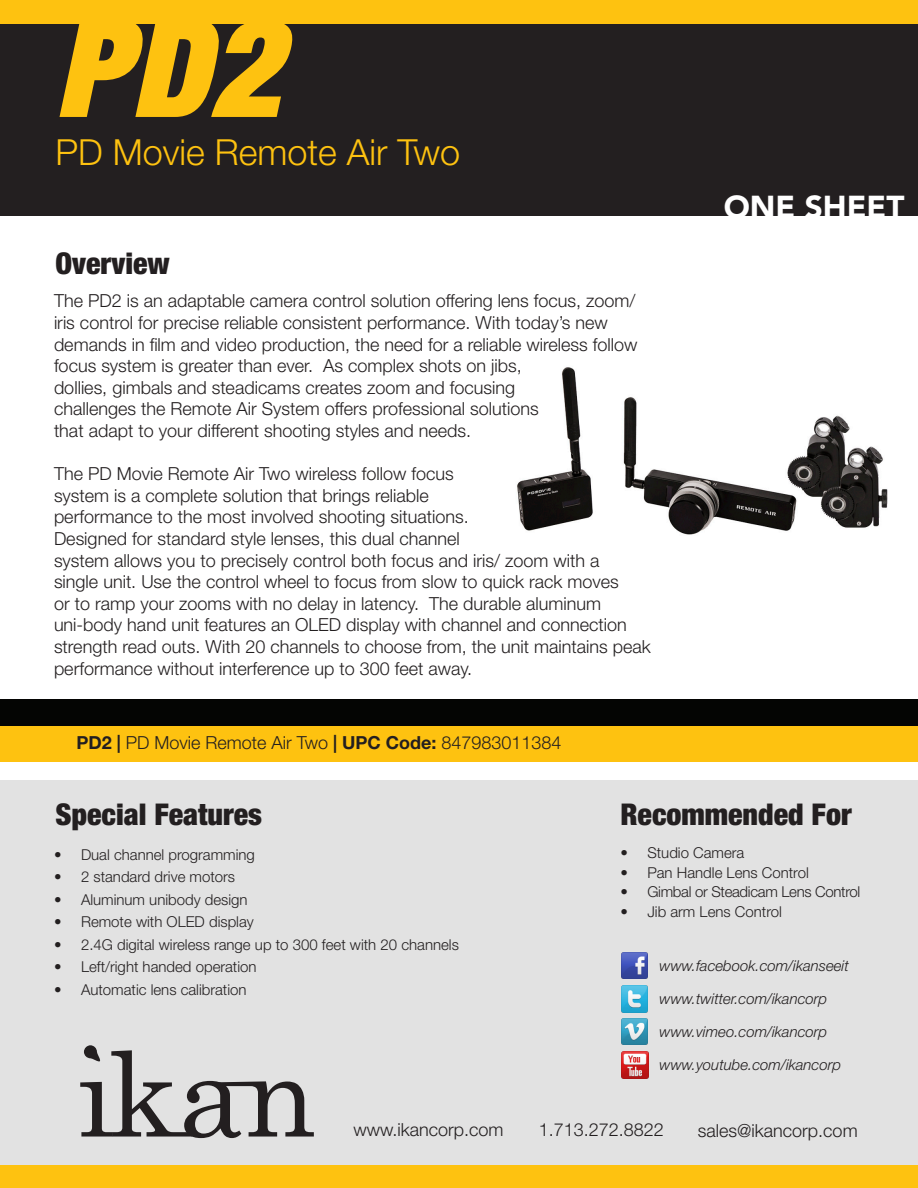
<style>
.page{position:relative;width:918px;height:1188px;background:#fff}
.page>*{position:absolute;margin:0;border:0;box-sizing:border-box;transform-origin:0 0}
.t1{font:italic 900 condensed 136.5px "Helvetica Neue LT Std";color:#fec210}
.t2{font:300 36px "Helvetica Neue LT Std";color:#fec210}
.t3{font:900 31.5px "Avenir LT Std";color:#fff}
.t4{font:900 condensed 30px "Helvetica Neue LT Std";color:#231f20}
.t5{font:300 18px/21.6px "Helvetica Neue LT Std";color:#231f20}
.t6{font:300 15px "Helvetica Neue LT Std";color:#231f20}
.t7{font:italic 300 15px "Helvetica Neue LT Std";color:#231f20}
.t8{font:300 15px "Helvetica Neue LT Std";letter-spacing:-.02em;color:#231f20}
.s1{font-weight:700}
</style>
<div class="page">
<div style="left:0;top:780px;width:918px;height:408px;background:#e2e2e2"></div>
<svg style="left:80px;top:1045px;width:234px;height:93px"></svg>
<div style="left:0;top:0;width:918px;height:216px;background:#231f20"></div>
<img style="left:517px;top:367px;width:371px;height:168px">
<div style="left:0;top:0;width:918px;height:24px;background:#fec210"></div>
<div style="left:0;top:724px;width:918px;height:38px;background:#fec210"></div>
<div style="left:0;top:699px;width:918px;height:27px;background:#040503"></div>
<div style="left:0;top:1165px;width:918px;height:23px;background:#fec210"></div>
<img style="left:621px;top:952px;width:27px;height:27px">
<img style="left:621px;top:985px;width:27px;height:28px">
<img style="left:621px;top:1018px;width:27px;height:27px">
<img style="left:621px;top:1051px;width:28px;height:28px">
<p class="t1" style="left:54px;top:-19px;width:227px">PD2</p>
<p class="t2" style="left:56px;top:131px;width:406px">PD Movie Remote Air Two</p>
<p class="t4" style="left:56px;top:245px;width:116px">Overview</p>
<p class="t5" style="left:54px;top:290px;width:585px">The PD2 is an adaptable camera control solution offering lens focus, zoom/ iris control for precise reliable consistent performance. With today’s new demands in film and video production, the need for a reliable wireless follow focus system is greater than ever. As complex shots on jibs,<br>dollies, gimbals and steadicams creates zoom and focusing<br>challenges the Remote Air System offers professional solutions<br>that adapt to your different shooting styles and needs.</p>
<p class="t5" style="left:54px;top:463px;width:598px">The PD Movie Remote Air Two wireless follow focus<br>system is a complete solution that brings reliable<br>performance to the most involved shooting situations.<br>Designed for standard style lenses, this dual channel<br>system allows you to precisely control both focus and iris/ zoom with a<br>single unit. Use the control wheel to focus from slow to quick rack moves<br>or to ramp your zooms with no delay in latency. The durable aluminum uni-body hand unit features an OLED display with channel and connection strength read outs. With 20 channels to choose from, the unit maintains peak performance without interference up to 300 feet away.</p>
<p class="t5" style="left:76px;top:732px;width:487px"><span class="s1">PD2 |</span> PD Movie Remote Air Two <span class="s1">| UPC Code:</span> 847983011384</p>
<p class="t3" style="left:724px;top:187px;width:182px">ONE SHEET</p>
<p class="t4" style="left:56px;top:796px;width:208px">Special Features</p>
<p class="t6" style="left:54px;top:845px;width:202px">• Dual channel programming</p>
<p class="t6" style="left:54px;top:868px;width:183px">• 2 standard drive motors</p>
<p class="t6" style="left:54px;top:890px;width:195px">• Aluminum unibody design</p>
<p class="t6" style="left:54px;top:913px;width:201px">• Remote with OLED display</p>
<p class="t6" style="left:54px;top:935px;width:406px">• 2.4G digital wireless range up to 300 feet with 20 channels</p>
<p class="t6" style="left:54px;top:958px;width:204px">• Left/right handed operation</p>
<p class="t6" style="left:54px;top:980px;width:194px">• Automatic lens calibration</p>
<p class="t4" style="left:620px;top:796px;width:233px">Recommended For</p>
<p class="t6" style="left:620px;top:844px;width:125px">• Studio Camera</p>
<p class="t6" style="left:620px;top:863px;width:190px">• Pan Handle Lens Control</p>
<p class="t8" style="left:620px;top:883px;width:241px">• Gimbal or Steadicam Lens Control</p>
<p class="t6" style="left:620px;top:902px;width:163px">• Jib arm Lens Control</p>
<p class="t7" style="left:660px;top:957px;width:191px">www.facebook.com/ikanseeit</p>
<p class="t7" style="left:660px;top:990px;width:169px">www.twitter.com/ikancorp</p>
<p class="t7" style="left:660px;top:1023px;width:169px">www.vimeo.com/ikancorp</p>
<p class="t7" style="left:660px;top:1056px;width:183px">www.youtube.com/ikancorp</p>
<p class="t5" style="left:353px;top:1118px;width:152px">www.ikancorp.com</p>
<p class="t5" style="left:539px;top:1119px;width:127px">1.713.272.8822</p>
<p class="t5" style="left:698px;top:1119px;width:161px">sales@ikancorp.com</p>
</div>
